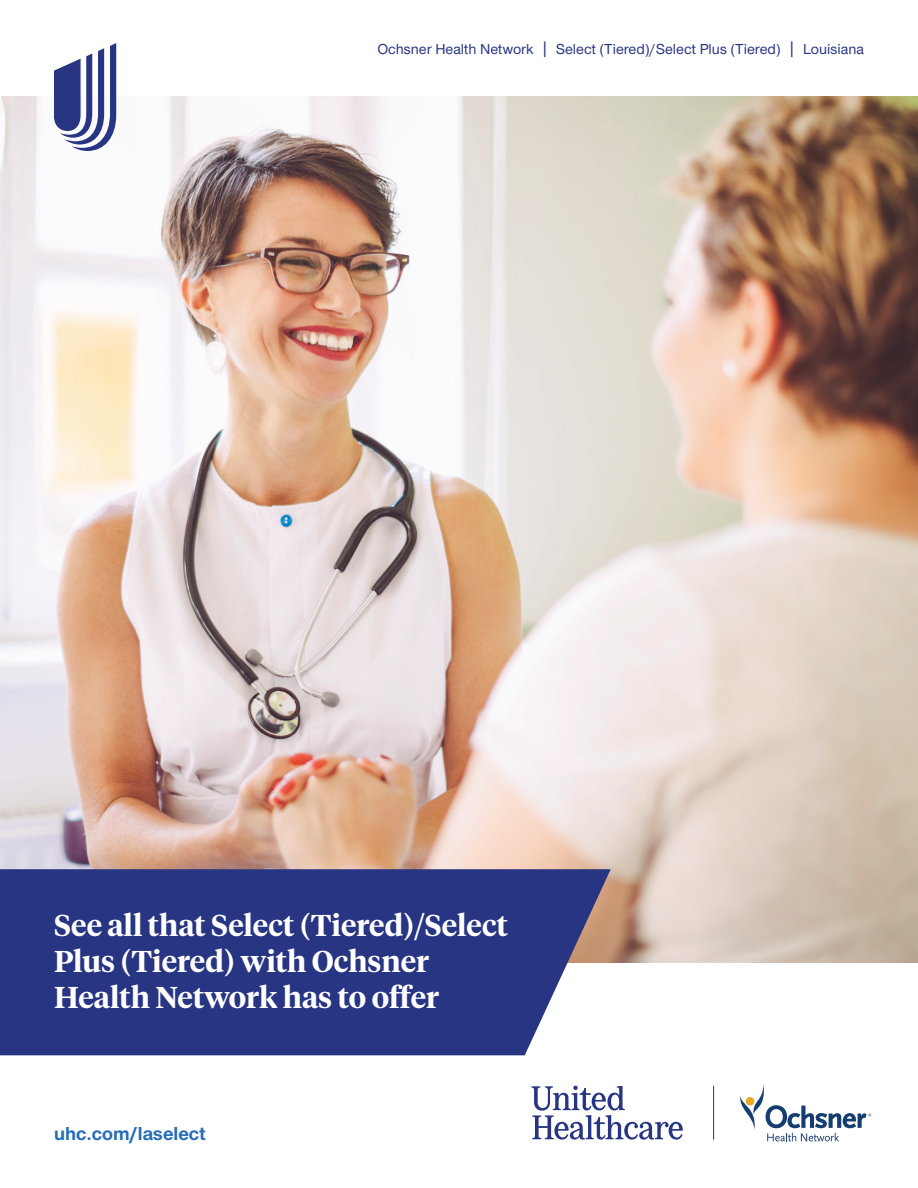
<style>
.page{position:relative;width:918px;height:1188px;background:#fff}
.page>*{position:absolute;margin:0;border:0;box-sizing:border-box;transform-origin:0 0}
.H3{font:600 30px/36px "UHC Serif Headline";color:#fff}
.Lead_In{font:700 19.5px "UHC Sans";color:#256db6}
.Body{font:500 15px "UHC Sans";color:#283582}
.s1{font-size:18.75px}
</style>
<div class="page">
<img style="left:0;top:97px;width:918px;height:865px">
<svg style="left:0;top:869px;width:611px;height:186px;background:#364188"></svg>
<svg style="left:54px;top:43px;width:62px;height:108px"></svg>
<svg style="left:531px;top:1086px;width:152px;height:54px"></svg>
<hr style="left:713px;top:1086px;width:1px;height:54px;background:#283582">
<svg style="left:740px;top:1084px;width:131px;height:57px"></svg>
<p class="Body" style="left:377px;top:39px;width:488px">Ochsner Health Network <span class="s1">|</span> Select (Tiered)/Select Plus (Tiered) <span class="s1">|</span> Louisiana</p>
<p class="H3" style="left:54px;top:906px;width:456px">See all that Select (Tiered)/Select<br>Plus (Tiered) with Ochsner<br>Health Network has to offer</p>
<p class="Lead_In" style="left:54px;top:1120px;width:153px">uhc.com/laselect</p>
</div>
